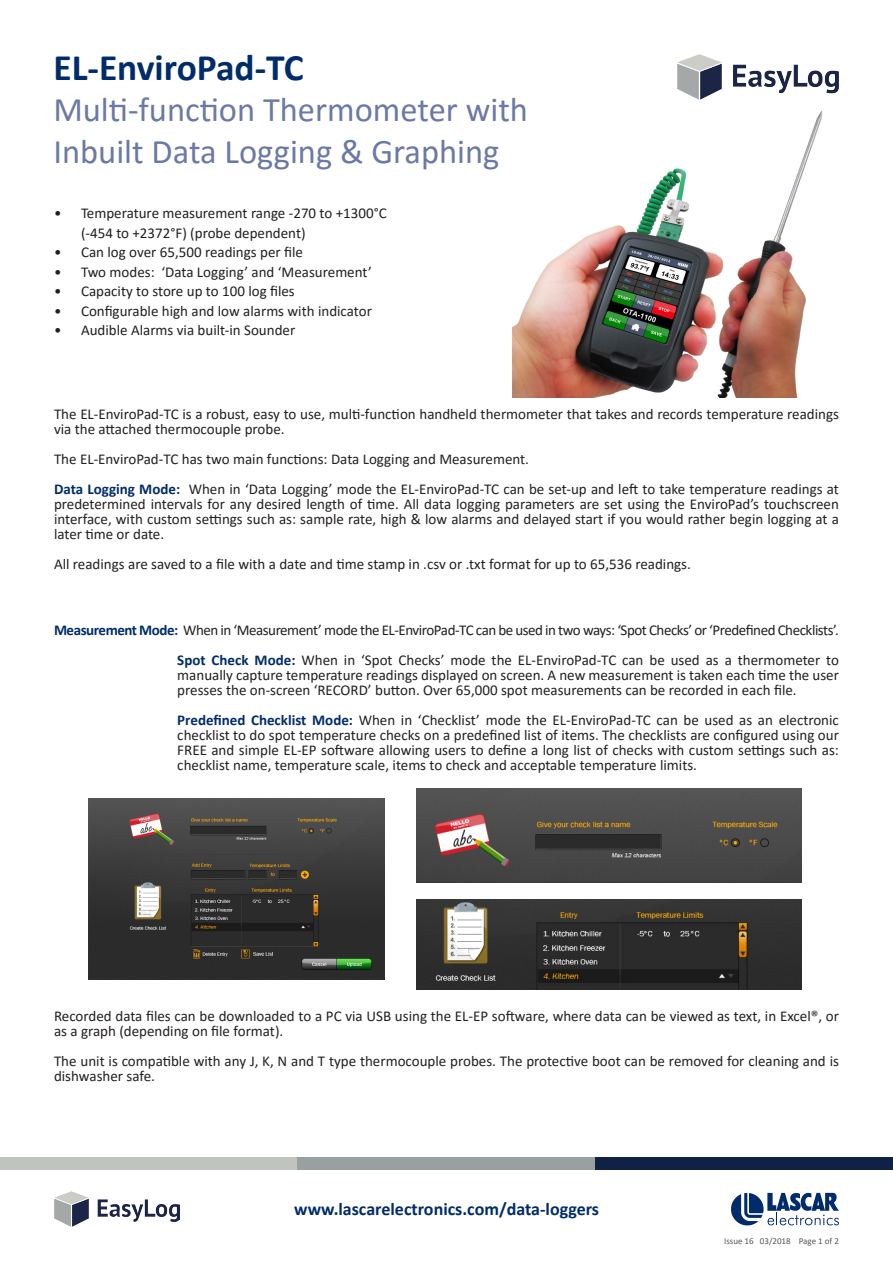
<style>
.page{position:relative;width:893px;height:1263px;background:#fff}
.page>*{position:absolute;margin:0;border:0;box-sizing:border-box;transform-origin:0 0}
.t1{font:700 37.5px "Calibri";color:#002c6b}
.t2{font:34.5px/41.4px "Calibri";color:#6c79a5}
.t3{font:700 18px "Calibri";color:#002c6b}
.t4{font:15px/15px "Calibri";color:#231f20}
.t5{font:15px "Calibri";letter-spacing:-.03em;color:#231f20}
.t6{font:9px "Calibri";color:#57585a}
.s1{font-weight:700;color:#002c6b}
</style>
<div class="page">
<div style="left:595px;top:1157px;width:298px;height:12px;background:#112146"></div>
<div style="left:0;top:1157px;width:298px;height:12px;background:#c0c4bf"></div>
<div style="left:298px;top:1157px;width:297px;height:12px;background:#99a0a0"></div>
<img style="left:54px;top:1191px;width:125px;height:36px">
<svg style="left:731px;top:1193px;width:108px;height:32px"></svg>
<img style="left:513px;top:111px;width:310px;height:287px">
<img style="left:88px;top:799px;width:297px;height:181px">
<img style="left:417px;top:789px;width:385px;height:94px">
<img style="left:417px;top:900px;width:385px;height:90px">
<img style="left:678px;top:54px;width:161px;height:46px">
<h1 class="t1" style="left:53px;top:41px;width:252px">EL-EnviroPad-TC</h1>
<h2 class="t2" style="left:53px;top:88px;width:476px">Multi-function Thermometer with<br>Inbuilt Data Logging &amp; Graphing</h2>
<p class="t4" style="left:81px;top:203px;width:307px;line-height:19.5px;text-indent:-27px">• Temperature measurement range -270 to +1300°C (-454 to +2372°F) (probe dependent)</p>
<p class="t4" style="left:54px;top:245px;width:250px">• Can log over 65,500 readings per file</p>
<p class="t4" style="left:54px;top:264px;width:319px">• Two modes: ‘Data Logging’ and ‘Measurement’</p>
<p class="t4" style="left:54px;top:284px;width:242px">• Capacity to store up to 100 log files</p>
<p class="t4" style="left:54px;top:303px;width:319px">• Configurable high and low alarms with indicator</p>
<p class="t4" style="left:54px;top:323px;width:243px">• Audible Alarms via built-in Sounder</p>
<p class="t4" style="left:54px;top:406px;width:786px">The EL-EnviroPad-TC is a robust, easy to use, multi-function handheld thermometer that takes and records temperature readings via the attached thermocouple probe.</p>
<p class="t4" style="left:54px;top:451px;width:477px">The EL-EnviroPad-TC has two main functions: Data Logging and Measurement.</p>
<p class="t4" style="left:54px;top:481px;width:786px;text-align:justify"><span class="s1">Data Logging Mode:</span> When in ‘Data Logging’ mode the EL-EnviroPad-TC can be set-up and left to take temperature readings at predetermined intervals for any desired length of time. All data logging parameters are set using the EnviroPad’s touchscreen interface, with custom settings such as: sample rate, high &amp; low alarms and delayed start if you would rather begin logging at a later time or date.</p>
<p class="t4" style="left:54px;top:556px;width:638px">All readings are saved to a file with a date and time stamp in .csv or .txt format for up to 65,536 readings.</p>
<p class="t5" style="left:54px;top:619px;width:786px"><span class="s1">Measurement Mode:</span> When in ‘Measurement’ mode the EL-EnviroPad-TC can be used in two ways: ‘Spot Checks’ or ‘Predefined Checklists’.</p>
<p class="t4" style="left:177px;top:652px;width:663px;text-align:justify"><span class="s1">Spot Check Mode:</span> When in ‘Spot Checks’ mode the EL-EnviroPad-TC can be used as a thermometer to manually capture temperature readings displayed on screen. A new measurement is taken each time the user presses the on-screen ‘RECORD’ button. Over 65,000 spot measurements can be recorded in each file.</p>
<p class="t4" style="left:177px;top:712px;width:663px;text-align:justify"><span class="s1">Predefined Checklist Mode:</span> When in ‘Checklist’ mode the EL-EnviroPad-TC can be used as an electronic checklist to do spot temperature checks on a predefined list of items. The checklists are configured using our FREE and simple EL-EP software allowing users to define a long list of checks with custom settings such as: checklist name, temperature scale, items to check and acceptable temperature limits.</p>
<p class="t4" style="left:54px;top:1008px;width:786px">Recorded data files can be downloaded to a PC via USB using the EL-EP software, where data can be viewed as text, in Excel®, or as a graph (depending on file format).</p>
<p class="t4" style="left:54px;top:1053px;width:786px">The unit is compatible with any J, K, N and T type thermocouple probes. The protective boot can be removed for cleaning and is dishwasher safe.</p>
<p class="t3" style="left:294px;top:1196px;width:306px">www.lascarelectronics.com/data-loggers</p>
<p class="t6" style="left:724px;top:1234px;width:116px">Issue 16 03/2018 Page 1 of 2</p>
</div>
